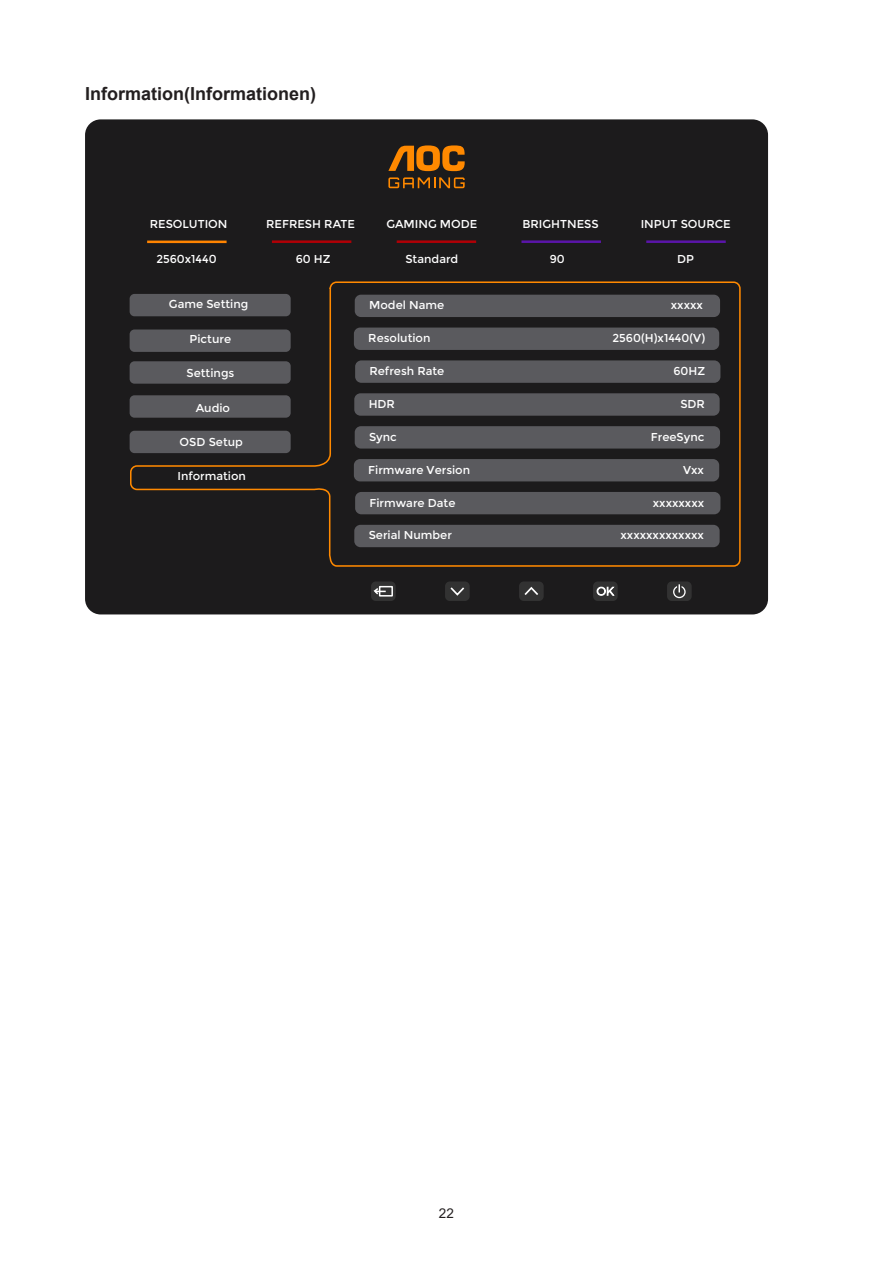
<style>
.page{position:relative;width:893px;height:1263px;background:#fff}
.page>*{position:absolute;margin:0;border:0;box-sizing:border-box;transform-origin:0 0}
.Heading_3{font:700 18px "Arial";color:#231f20}
.t1{font:13.5px "Arial";color:#231f20}
.t2{font:11.4px "Montserrat";color:#fff}
</style>
<div class="page">
<div style="left:85px;top:119px;width:683px;height:495px;background:#1c1b1c;border-radius:16px"></div>
<svg style="left:388px;top:177px;width:77px;height:11px"></svg>
<svg style="left:388px;top:145px;width:77px;height:26px"></svg>
<hr style="left:147px;top:241px;width:80px;height:2px;background:#ff8400">
<hr style="left:272px;top:240px;width:79px;height:3px;background:#b00006">
<hr style="left:397px;top:240px;width:79px;height:3px;background:#b00006">
<hr style="left:521px;top:240px;width:80px;height:3px;background:#5a15a8">
<hr style="left:646px;top:240px;width:80px;height:3px;background:#5a15a8">
<div style="left:445px;top:581px;width:25px;height:20px;background:#383838;border-radius:5px"></div>
<svg style="left:450px;top:587px;width:14px;height:9px"></svg>
<div style="left:519px;top:581px;width:25px;height:20px;background:#383838;border-radius:5px"></div>
<svg style="left:524px;top:587px;width:14px;height:8px"></svg>
<div style="left:593px;top:581px;width:25px;height:20px;background:#383838;border-radius:5px"></div>
<svg style="left:596px;top:586px;width:19px;height:10px"></svg>
<div style="left:667px;top:581px;width:25px;height:20px;background:#383838;border-radius:5px"></div>
<svg style="left:673px;top:584px;width:13px;height:14px"></svg>
<div style="left:371px;top:581px;width:25px;height:20px;background:#383838;border-radius:5px"></div>
<div style="left:379px;top:586px;width:14px;height:10px;border:2px solid #fff"></div>
<svg style="left:373px;top:586px;width:14px;height:10px"></svg>
<svg style="left:129px;top:281px;width:612px;height:286px"></svg>
<p class="Heading_3" style="left:85px;top:81px;width:232px">Information(Informationen)</p>
<p class="t2" style="left:150px;top:217px;width:79px">RESOLUTION</p>
<p class="t2" style="left:156px;top:252px;width:62px">2560x1440</p>
<p class="t2" style="left:169px;top:298px;width:81px">Game Setting</p>
<p class="t2" style="left:190px;top:332px;width:43px">Picture</p>
<p class="t2" style="left:186px;top:366px;width:49px">Settings</p>
<p class="t2" style="left:196px;top:401px;width:36px">Audio</p>
<p class="t2" style="left:180px;top:435px;width:65px">OSD Setup</p>
<p class="t2" style="left:177px;top:470px;width:70px">Information</p>
<p class="t2" style="left:266px;top:217px;width:90px">REFRESH RATE</p>
<p class="t2" style="left:296px;top:252px;width:36px">60 HZ</p>
<p class="t2" style="left:386px;top:217px;width:92px">GAMING MODE</p>
<p class="t2" style="left:405px;top:252px;width:54px">Standard</p>
<p class="t2" style="left:522px;top:217px;width:78px">BRIGHTNESS</p>
<p class="t2" style="left:550px;top:252px;width:17px">90</p>
<p class="t2" style="left:641px;top:217px;width:92px">INPUT SOURCE</p>
<p class="t2" style="left:677px;top:252px;width:18px">DP</p>
<p class="t2" style="left:369px;top:299px;width:77px">Model Name</p>
<p class="t2" style="left:671px;top:299px;width:34px">xxxxx</p>
<p class="t2" style="left:368px;top:332px;width:64px">Resolution</p>
<p class="t2" style="left:612px;top:332px;width:94px">2560(H)x1440(V)</p>
<p class="t2" style="left:370px;top:364px;width:76px">Refresh Rate</p>
<p class="t2" style="left:673px;top:364px;width:33px">60HZ</p>
<p class="t2" style="left:369px;top:397px;width:28px">HDR</p>
<p class="t2" style="left:680px;top:397px;width:26px">SDR</p>
<p class="t2" style="left:369px;top:430px;width:29px">Sync</p>
<p class="t2" style="left:651px;top:430px;width:55px">FreeSync</p>
<p class="t2" style="left:368px;top:463px;width:103px">Firmware Version</p>
<p class="t2" style="left:683px;top:463px;width:22px">Vxx</p>
<p class="t2" style="left:370px;top:496px;width:87px">Firmware Date</p>
<p class="t2" style="left:653px;top:496px;width:53px">xxxxxxxx</p>
<p class="t2" style="left:369px;top:529px;width:85px">Serial Number</p>
<p class="t2" style="left:620px;top:529px;width:85px">xxxxxxxxxxxxx</p>
<p class="t1" style="left:439px;top:1204px;width:17px">22</p>
</div>
